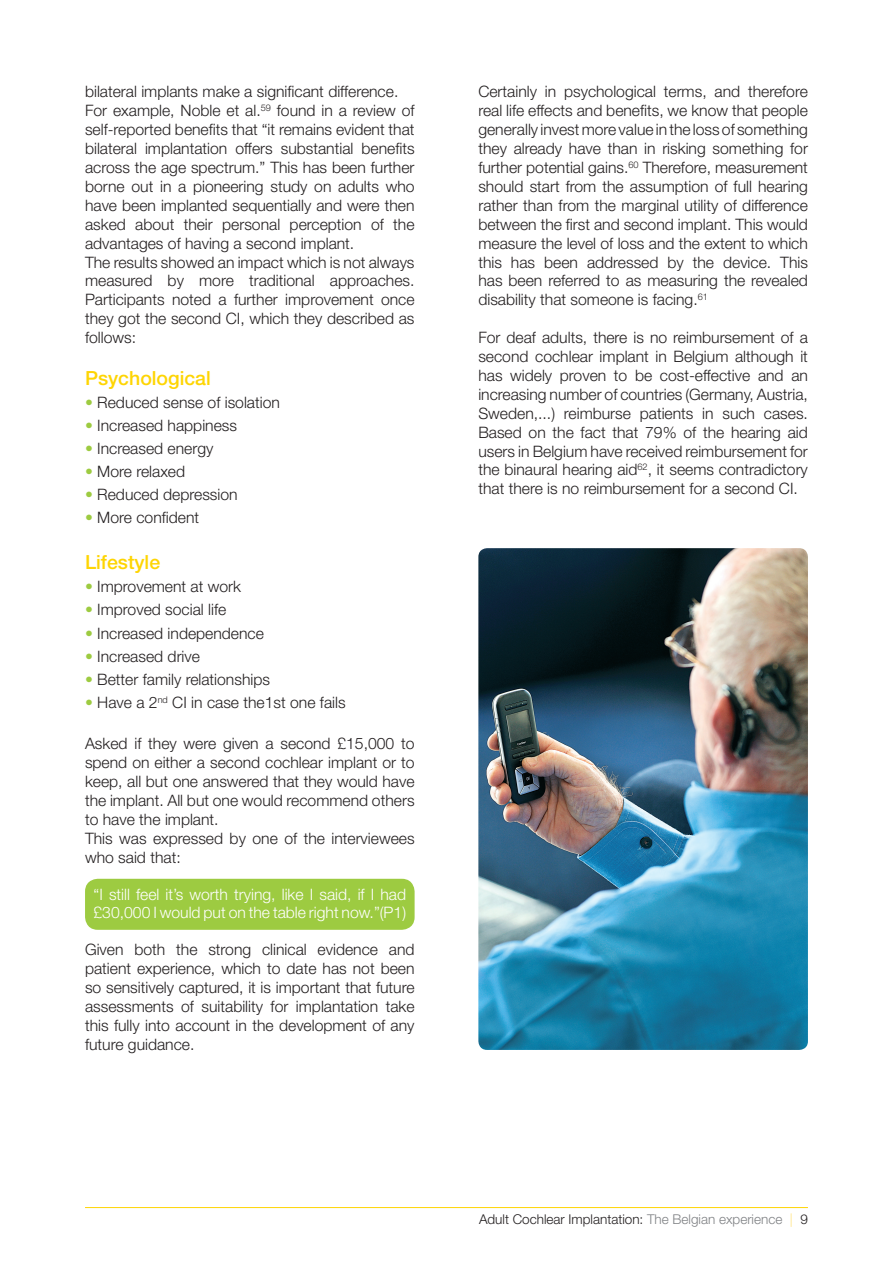
<style>
.page{position:relative;width:893px;height:1263px;background:#fff}
.page>*{position:absolute;margin:0;border:0;box-sizing:border-box;transform-origin:0 0}
.Platte_tekst{font:500 19.5px "Helvetica Neue";color:#fed503}
.Platte_tekst_10_5_pt{font:300 15.75px/18.9px "Helvetica Neue";color:#231f20;text-align:justify}
.Platte_tekst-2{font:300 15.75px "Helvetica Neue";color:#231f20}
.Platte_tekst-3{font:300 15.75px/18.9px "Helvetica Neue";color:#fff}
.t1{font:300 13.5px "Helvetica Neue";color:#231f20}
.s1{color:#9dcb41}
.s2{color:#808285}
.s3{color:#ffe480}
</style>
<div class="page">
<hr style="left:85px;top:1207px;width:723px;height:1px;background:#fed503">
<div style="left:85px;top:879px;width:330px;height:51px;background:#9dcb41;border-radius:13px"></div>
<img style="left:478px;top:548px;width:330px;height:502px">
<p class="Platte_tekst_10_5_pt" style="left:85px;top:82px;width:315px">bilateral implants make a significant difference.</p>
<p class="Platte_tekst_10_5_pt" style="left:85px;top:101px;width:331px">For example, Noble et al.<sup>59</sup> found in a review of self-reported benefits that “it remains evident that bilateral implantation offers substantial benefits across the age spectrum.” This has been further borne out in a pioneering study on adults who have been implanted sequentially and were then asked about their personal perception of the advantages of having a second implant.</p>
<p class="Platte_tekst_10_5_pt" style="left:85px;top:252px;width:331px">The results showed an impact which is not always measured by more traditional approaches.<br>Participants noted a further improvement once they got the second CI, which they described as follows:</p>
<p class="Platte_tekst" style="left:85px;top:366px;width:127px">Psychological</p>
<p class="Platte_tekst-2" style="left:85px;top:392px;width:196px"><span class="s1">•</span> Reduced sense of isolation</p>
<p class="Platte_tekst-2" style="left:85px;top:416px;width:153px"><span class="s1">•</span> Increased happiness</p>
<p class="Platte_tekst-2" style="left:85px;top:439px;width:130px"><span class="s1">•</span> Increased energy</p>
<p class="Platte_tekst-2" style="left:85px;top:462px;width:102px"><span class="s1">•</span> More relaxed</p>
<p class="Platte_tekst-2" style="left:85px;top:485px;width:154px"><span class="s1">•</span> Reduced depression</p>
<p class="Platte_tekst-2" style="left:85px;top:508px;width:116px"><span class="s1">•</span> More confident</p>
<p class="Platte_tekst" style="left:85px;top:551px;width:77px">Lifestyle</p>
<p class="Platte_tekst-2" style="left:85px;top:577px;width:158px"><span class="s1">•</span> Improvement at work</p>
<p class="Platte_tekst-2" style="left:85px;top:600px;width:143px"><span class="s1">•</span> Improved social life</p>
<p class="Platte_tekst-2" style="left:85px;top:623px;width:180px"><span class="s1">•</span> Increased independence</p>
<p class="Platte_tekst-2" style="left:85px;top:646px;width:116px"><span class="s1">•</span> Increased drive</p>
<p class="Platte_tekst-2" style="left:85px;top:670px;width:186px"><span class="s1">•</span> Better family relationships</p>
<p class="Platte_tekst-2" style="left:85px;top:693px;width:262px"><span class="s1">•</span> Have a 2<sup>nd</sup> CI in case the1st one fails</p>
<p class="Platte_tekst_10_5_pt" style="left:85px;top:734px;width:331px">Asked if they were given a second £15,000 to spend on either a second cochlear implant or to keep, all but one answered that they would have the implant. All but one would recommend others to have the implant.</p>
<p class="Platte_tekst_10_5_pt" style="left:85px;top:828px;width:331px">This was expressed by one of the interviewees who said that:</p>
<p class="Platte_tekst-3" style="left:94px;top:884px;width:314px">“I still feel it’s worth trying, like I said, if I had £30,000 I would put on the table right now.”(P1)</p>
<p class="Platte_tekst_10_5_pt" style="left:85px;top:940px;width:331px">Given both the strong clinical evidence and patient experience, which to date has not been so sensitively captured, it is important that future assessments of suitability for implantation take this fully into account in the development of any future guidance.</p>
<p class="Platte_tekst_10_5_pt" style="left:478px;top:82px;width:331px">Certainly in psychological terms, and therefore real life effects and benefits, we know that people generally invest more value in the loss of something they already have than in risking something for further potential gains.<sup>60</sup> Therefore, measurement should start from the assumption of full hearing rather than from the marginal utility of difference between the first and second implant. This would measure the level of loss and the extent to which this has been addressed by the device. This has been referred to as measuring the revealed disability that someone is facing.<sup>61</sup></p>
<p class="Platte_tekst_10_5_pt" style="left:478px;top:328px;width:331px">For deaf adults, there is no reimbursement of a second cochlear implant in Belgium although it has widely proven to be cost-effective and an increasing number of countries (Germany, Austria, Sweden,...) reimburse patients in such cases.<br>Based on the fact that 79% of the hearing aid users in Belgium have received reimbursement for the binaural hearing aid<sup>62</sup>, it seems contradictory that there is no reimbursement for a second CI.</p>
<p class="t1" style="left:479px;top:1211px;width:330px">Adult Cochlear Implantation: <span class="s2">The Belgian experience</span> <span class="s3">|</span> 9</p>
</div>
